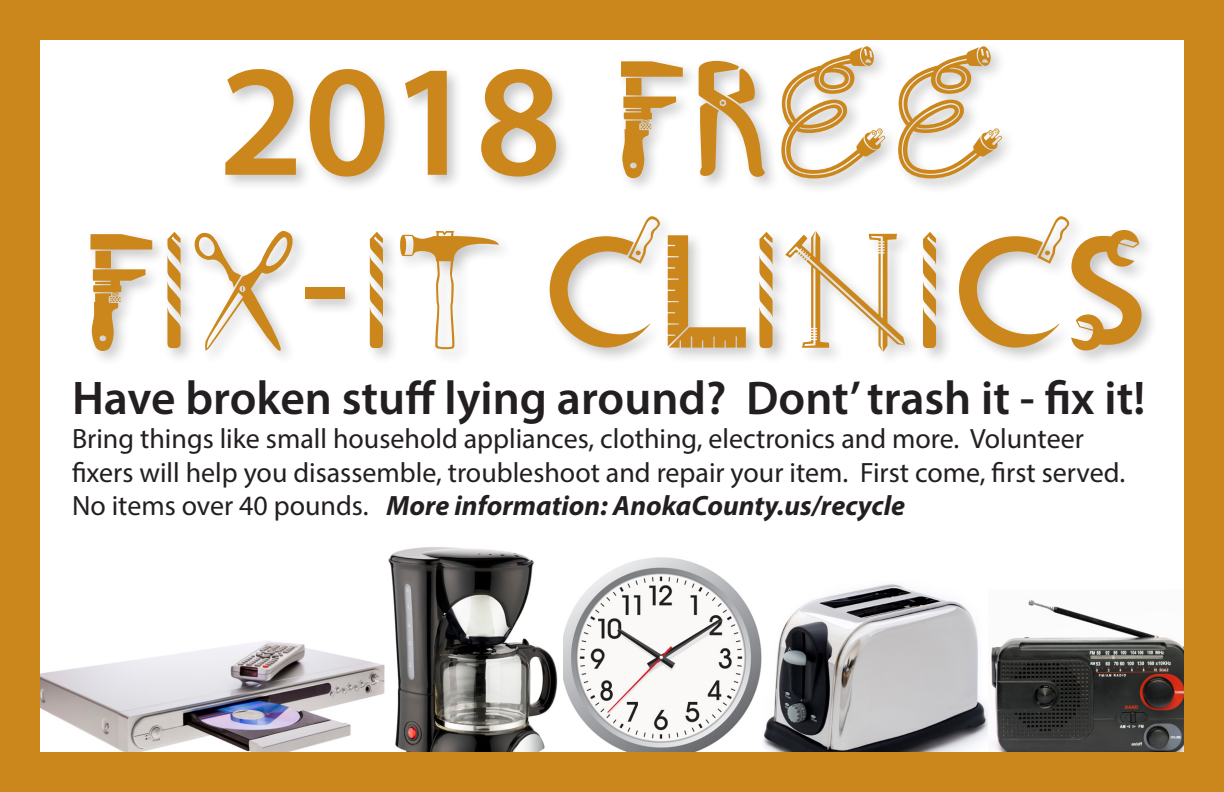
<style>
.page{position:relative;width:1224px;height:792px;background:#fff}
.page>*{position:absolute;margin:0;border:0;box-sizing:border-box;transform-origin:0 0}
.t1{font:160px "Toolbox Std";color:#cb871c}
.t2{font:600 160px "Myriad Pro";color:#cb871c}
.t3{font:600 47.6px "Myriad Pro";color:#231f20}
.t4{font:28px/33.6px "Myriad Pro";color:#231f20}
.s1{font-family:"Toolbox Std";font-weight:400}
.s2{font-weight:700;font-style:italic}
</style>
<div class="page">
<img style="left:563px;top:557px;width:199px;height:194px">
<img style="left:763px;top:584px;width:225px;height:167px">
<div style="left:87px;top:42px;width:1072px;height:326px;background:#231f20;opacity:.25"></div>
<img style="left:388px;top:547px;width:170px;height:204px">
<img style="left:991px;top:599px;width:192px;height:152px">
<img style="left:41px;top:641px;width:344px;height:110px">
<div style="left:0;top:0;width:1224px;height:792px;border:40px solid #cb871c"></div>
<p class="t2" style="left:218px;top:19px;width:789px">2018 <span class="s1">FREE</span></p>
<p class="t1" style="left:77px;top:191px;width:1071px">FIX-IT CLINICS</p>
<p class="t3" style="left:72px;top:368px;width:1075px">Have broken stuff lying around? Dont’ trash it - fix it!</p>
<p class="t4" style="left:72px;top:421px;width:1055px">Bring things like small household appliances, clothing, electronics and more. Volunteer fixers will help you disassemble, troubleshoot and repair your item. First come, first served.<br>No items over 40 pounds. <span class="s2">More information: AnokaCounty.us/recycle</span></p>
</div>
